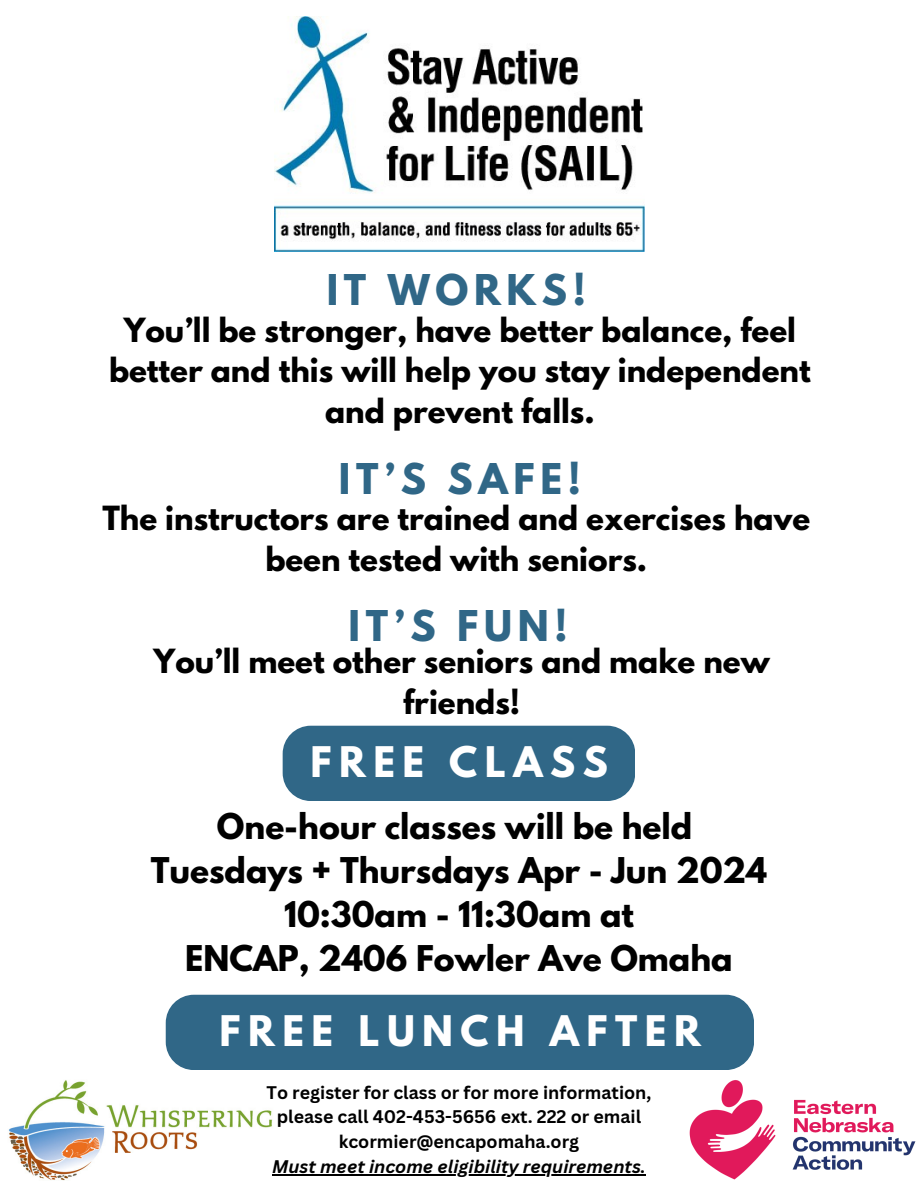
<style>
.page{position:relative;width:918px;height:1188px;background:#fff}
.page>*{position:absolute;margin:0;border:0;box-sizing:border-box;transform-origin:0 0}
.t1{font:700 37.5px "League Spartan";letter-spacing:.15em;color:#306787}
.t2{font:700 37.35px "League Spartan";letter-spacing:.2em;color:#fff}
.t3{font:700 31.5px "League Spartan";color:#000}
.t4{font:700 29.55px/40.8px "League Spartan";color:#000;text-align:center}
.t5{font:700 17.85px/24.8px "Canva Sans";color:#000;text-align:center}
.t6{font:italic 700 17.85px "Canva Sans";color:#000}
</style>
<div class="page">
<img style="left:275px;top:16px;width:370px;height:236px">
<img style="left:689px;top:1054px;width:227px;height:126px">
<img style="left:8px;top:1080px;width:268px;height:101px">
<div style="left:283px;top:726px;width:352px;height:75px;background:#306787;border-radius:28px"></div>
<div style="left:166px;top:995px;width:588px;height:75px;background:#306787;border-radius:28px"></div>
<hr style="left:272px;top:1174px;width:374px;height:1px;background:#000">
<p class="t1" style="left:327px;top:271px;width:261px">IT WORKS!</p>
<p class="t4" style="left:109px;top:313px;width:703px">You’ll be stronger, have better balance, feel better and this will help you stay independent and prevent falls.</p>
<p class="t1" style="left:339px;top:460px;width:243px">IT’S SAFE!</p>
<p class="t4" style="left:102px;top:502px;width:709px">The instructors are trained and exercises have been tested with seniors.</p>
<p class="t1" style="left:349px;top:608px;width:220px">IT’S FUN!</p>
<p class="t4" style="left:154px;top:645px;width:618px">You’ll meet other seniors and make new friends!</p>
<p class="t2" style="left:310px;top:743px;width:299px">FREE CLASS</p>
<p class="t3" style="left:217px;top:810px;width:477px">One-hour classes will be held</p>
<p class="t3" style="left:151px;top:854px;width:618px">Tuesdays + Thursdays Apr - Jun 2024</p>
<p class="t3" style="left:284px;top:898px;width:351px">10:30am - 11:30am at</p>
<p class="t3" style="left:185px;top:942px;width:549px">ENCAP, 2406 Fowler Ave Omaha</p>
<p class="t2" style="left:220px;top:1012px;width:483px">FREE LUNCH AFTER</p>
<p class="t5" style="left:266px;top:1079px;width:386px">To register for class or for more information, please call 402-453-5656 ext. 222 or email kcormier@encapomaha.org</p>
<p class="t6" style="left:272px;top:1154px;width:375px">Must meet income eligibility requirements.</p>
</div>
